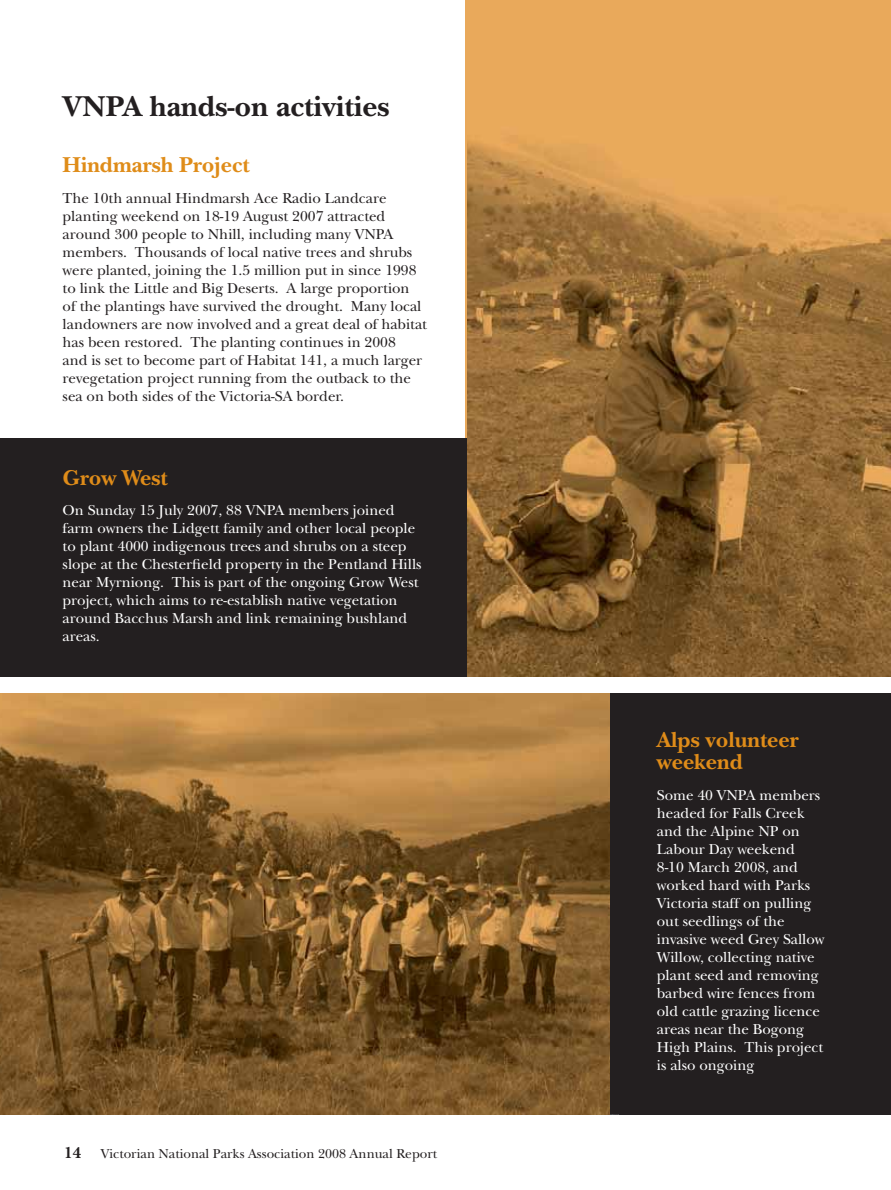
<style>
.page{position:relative;width:891px;height:1190px;background:#fff}
.page>*{position:absolute;margin:0;border:0;box-sizing:border-box;transform-origin:0 0}
.t1{font:700 30px "New Baskerville";color:#231f20}
.t2{font:700 22.5px/22.5px "New Baskerville";color:#df8c19}
.t3{font:700 16.5px "New Baskerville";color:#231f20}
.t4{font:15px/18px "New Baskerville";color:#fff}
.t5{font:15px/18px "New Baskerville";color:#231f20}
.t6{font:13.5px "New Baskerville";color:#231f20}
</style>
<div class="page">
<div style="left:466px;top:0;width:424px;height:676px;background:#e9a95b"></div>
<img style="left:467px;top:141px;width:423px;height:535px">
<div style="left:608px;top:693px;width:282px;height:421px;background:#231f20"></div>
<div style="left:0;top:438px;width:467px;height:238px;background:#231f20"></div>
<img style="left:0;top:693px;width:618px;height:422px">
<h1 class="t1" style="left:63px;top:94px;width:328px">VNPA hands-on activities</h1>
<h2 class="t2" style="left:63px;top:156px;width:188px">Hindmarsh Project</h2>
<p class="t5" style="left:63px;top:190px;width:366px">The 10th annual Hindmarsh Ace Radio Landcare planting weekend on 18-19 August 2007 attracted around 300 people to Nhill, including many VNPA members. Thousands of local native trees and shrubs were planted, joining the 1.5 million put in since 1998 to link the Little and Big Deserts. A large proportion<br>of the plantings have survived the drought. Many local landowners are now involved and a great deal of habitat has been restored. The planting continues in 2008<br>and is set to become part of Habitat 141, a much larger revegetation project running from the outback to the sea on both sides of the Victoria-SA border.</p>
<h2 class="t2" style="left:63px;top:468px;width:106px">Grow West</h2>
<p class="t4" style="left:63px;top:503px;width:360px">On Sunday 15 July 2007, 88 VNPA members joined farm owners the Lidgett family and other local people to plant 4000 indigenous trees and shrubs on a steep slope at the Chesterfield property in the Pentland Hills near Myrniong. This is part of the ongoing Grow West project, which aims to re-establish native vegetation around Bacchus Marsh and link remaining bushland areas.</p>
<p class="t3" style="left:64px;top:1145px;width:19px">14</p>
<p class="t6" style="left:101px;top:1148px;width:338px">Victorian National Parks Association 2008 Annual Report</p>
<h2 class="t2" style="left:656px;top:730px;width:143px">Alps volunteer weekend</h2>
<p class="t4" style="left:656px;top:787px;width:169px">Some 40 VNPA members headed for Falls Creek and the Alpine NP on<br>Labour Day weekend<br>8-10 March 2008, and worked hard with Parks<br>Victoria staff on pulling out seedlings of the invasive weed Grey Sallow<br>Willow, collecting native plant seed and removing barbed wire fences from old cattle grazing licence areas near the Bogong<br>High Plains. This project is also ongoing</p>
</div>
